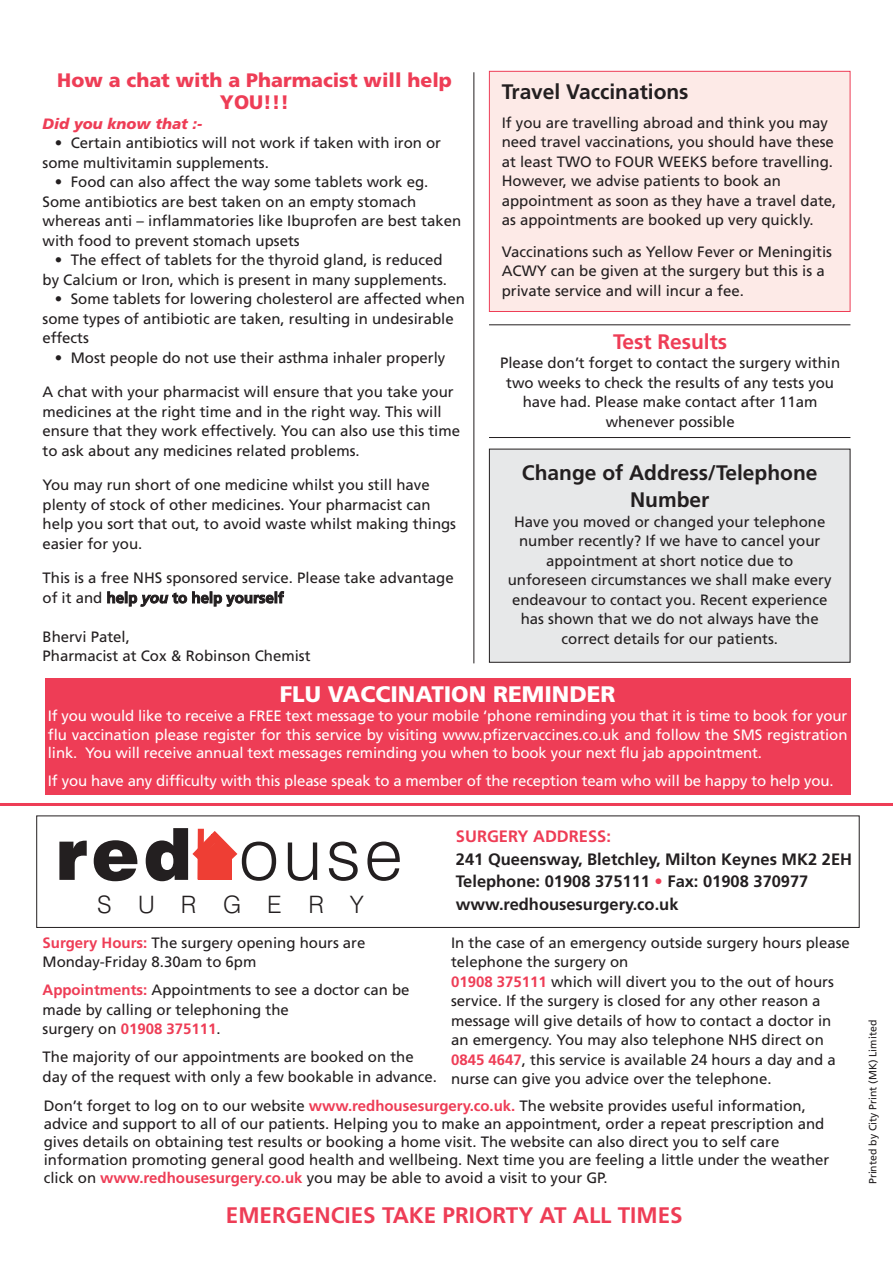
<style>
.page{position:relative;width:893px;height:1263px;background:#fff}
.page>*{position:absolute;margin:0;border:0;box-sizing:border-box;transform-origin:0 0}
.t1{font:300 72px "Swiss 721 BT";letter-spacing:.055em;color:#231f20}
.t2{font:300 24px "Swiss 721 BT";letter-spacing:1.1em;color:#231f20}
.t3{font:700 22.5px "Frutiger";color:#ee3d56}
.t4{font:900 22.5px "Frutiger";color:#fff}
.t5{font:700 21px/27px "Frutiger";color:#231f20;text-align:center}
.t6{font:700 21px "Frutiger";color:#ee3d56}
.t7{font:900 19.5px/22.5px "Frutiger";color:#ee3d56;text-align:center}
.t8{font:700 16.5px/22.5px "Frutiger";color:#231f20}
.t9{font:700 16.5px "Frutiger";color:#ee3d56}
.t10{font:15px/19.5px "Frutiger";color:#231f20}
.t11{font:15px/18.8px "Frutiger";letter-spacing:-.01em;color:#fff;text-align:justify}
.t12{font:italic 900 15px "Frutiger";color:#ee3d56}
.t13{font:10.5px "Frutiger";color:#231f20}
.s1{font-weight:700}
.s2{font-weight:700;font-style:italic}
.s3{font-weight:900}
.s4{color:#fff}
.s5{font-weight:700;color:#ee3d56}
.s6{color:#ee3d56}
</style>
<div class="page">
<div style="left:198px;top:852px;width:34px;height:27px;background:#ee3e34"></div>
<div style="left:197px;top:829px;width:7px;height:50px;background:#ee3e34"></div>
<svg style="left:192px;top:831px;width:45px;height:29px"></svg>
<hr style="left:0;top:803px;width:893px;height:3px;background:#ee3d56">
<div style="left:36px;top:815px;width:824px;height:113px;border:1px solid #231f20"></div>
<div style="left:45px;top:679px;width:805px;height:116px;background:#ee3d56"></div>
<div style="left:490px;top:72px;width:360px;height:239px;background:#fdeae7"></div>
<div style="left:489px;top:71px;width:361px;height:241px;border:1px solid #ee3d56"></div>
<div style="left:489px;top:449px;width:361px;height:213px;background:#e7e8e9"></div>
<div style="left:489px;top:449px;width:361px;height:214px;border:1px solid #231f20"></div>
<hr style="left:489px;top:324px;width:361px;height:1px;background:#231f20">
<hr style="left:489px;top:437px;width:361px;height:1px;background:#231f20">
<hr style="left:473px;top:72px;width:1px;height:591px;background:#231f20">
<h3 class="t7" style="left:57px;top:70px;width:396px">How a chat with a Pharmacist will help<br>YOU!!!</h3>
<p class="t12" style="left:43px;top:118px;width:161px">Did you know that :-</p>
<p class="t10" style="left:43px;top:135px;width:400px;text-indent:12px">• Certain antibiotics will not work if taken with iron or some multivitamin supplements.</p>
<p class="t10" style="left:43px;top:174px;width:420px;text-indent:12px">• Food can also affect the way some tablets work eg.<br>Some antibiotics are best taken on an empty stomach whereas anti – inflammatories like Ibuprofen are best taken with food to prevent stomach upsets</p>
<p class="t10" style="left:43px;top:252px;width:406px;text-align:center">• The effect of tablets for the thyroid gland, is reduced by Calcium or Iron, which is present in many supplements.</p>
<p class="t10" style="left:43px;top:291px;width:424px;text-indent:12px">• Some tablets for lowering cholesterol are affected when some types of antibiotic are taken, resulting in undesirable effects</p>
<p class="t10" style="left:55px;top:349px;width:392px">• Most people do not use their asthma inhaler properly</p>
<p class="t10" style="left:43px;top:384px;width:419px">A chat with your pharmacist will ensure that you take your medicines at the right time and in the right way. This will ensure that they work effectively. You can also use this time to ask about any medicines related problems.</p>
<p class="t10" style="left:43px;top:477px;width:415px">You may run short of one medicine whilst you still have plenty of stock of other medicines. Your pharmacist can help you sort that out, to avoid waste whilst making things easier for you.</p>
<p class="t10" style="left:43px;top:570px;width:413px">This is a free NHS sponsored service. Please take advantage of it and <span class="s1">help</span> <span class="s2">you</span> <span class="s1">to help yourself</span></p>
<p class="t10" style="left:43px;top:628px;width:270px">Bhervi Patel,<br>Pharmacist at Cox &amp; Robinson Chemist</p>
<h3 class="t5" style="left:502px;top:80px;width:188px">Travel Vaccinations</h3>
<p class="t10" style="left:502px;top:114px;width:336px">If you are travelling abroad and think you may need travel vaccinations, you should have these at least TWO to FOUR WEEKS before travelling.<br>However, we advise patients to book an appointment as soon as they have a travel date, as appointments are booked up very quickly.</p>
<p class="t10" style="left:502px;top:243px;width:332px">Vaccinations such as Yellow Fever or Meningitis<br>ACWY can be given at the surgery but this is a private service and will incur a fee.</p>
<h3 class="t6" style="left:613px;top:333px;width:116px">Test Results</h3>
<p class="t10" style="left:500px;top:354px;width:342px;text-align:center">Please don’t forget to contact the surgery within two weeks to check the results of any tests you have had. Please make contact after 11am whenever possible</p>
<h3 class="t5" style="left:522px;top:461px;width:297px">Change of Address/Telephone<br>Number</h3>
<p class="t10" style="left:508px;top:513px;width:325px;text-align:center">Have you moved or changed your telephone number recently? If we have to cancel your appointment at short notice due to unforeseen circumstances we shall make every endeavour to contact you. Recent experience has shown that we do not always have the correct details for our patients.</p>
<h3 class="t4" style="left:280px;top:685px;width:337px">FLU VACCINATION REMINDER</h3>
<p class="t11" style="left:48px;top:707px;width:801px">If you would like to receive a FREE text message to your mobile ‘phone reminding you that it is time to book for your flu vaccination please register for this service by visiting www.pfizervaccines.co.uk and follow the SMS registration link. You will receive annual text messages reminding you when to book your next flu jab appointment.</p>
<p class="t11" style="left:48px;top:772px;width:787px">If you have any difficulty with this please speak to a member of the reception team who will be happy to help you.</p>
<h1 class="t1" style="left:55px;top:810px;width:349px"><span class="s3">red</span><span class="s4">h</span>ouse</h1>
<h2 class="t2" style="left:97px;top:889px;width:268px">SURGERY</h2>
<p class="t10" style="left:43px;top:934px;width:324px"><span class="s5">Surgery Hours:</span> The surgery opening hours are<br>Monday-Friday 8.30am to 6pm</p>
<p class="t10" style="left:43px;top:981px;width:369px"><span class="s5">Appointments:</span> Appointments to see a doctor can be made by calling or telephoning the<br>surgery on <span class="s5">01908 375111</span>.</p>
<p class="t10" style="left:43px;top:1048px;width:396px">The majority of our appointments are booked on the day of the request with only a few bookable in advance.</p>
<p class="t9" style="left:456px;top:830px;width:157px">SURGERY ADDRESS:</p>
<p class="t8" style="left:456px;top:849px;width:398px">241 Queensway, Bletchley, Milton Keynes MK2 2EH<br>Telephone: 01908 375111 <span class="s6">•</span> Fax: 01908 370977 www.redhousesurgery.co.uk</p>
<p class="t10" style="left:451px;top:934px;width:400px">In the case of an emergency outside surgery hours please telephone the surgery on<br><span class="s5">01908 375111</span> which will divert you to the out of hours service. If the surgery is closed for any other reason a message will give details of how to contact a doctor in an emergency. You may also telephone NHS direct on <span class="s5">0845 4647</span>, this service is available 24 hours a day and a nurse can give you advice over the telephone.</p>
<p class="t10" style="left:44px;top:1098px;width:787px;line-height:18px">Don’t forget to log on to our website <span class="s5">www.redhousesurgery.co.uk.</span> The website provides useful information, advice and support to all of our patients. Helping you to make an appointment, order a repeat prescription and gives details on obtaining test results or booking a home visit. The website can also direct you to self care information promoting general good health and wellbeing. Next time you are feeling a little under the weather click on <span class="s5">www.redhousesurgery.co.uk</span> you may be able to avoid a visit to your GP.</p>
<h3 class="t3" style="left:226px;top:1206px;width:458px">EMERGENCIES TAKE PRIORTY AT ALL TIMES</h3>
<p class="t13" style="left:868px;top:1184px;width:166px;rotate:-90deg">Printed by City Print (MK) Limited</p>
</div>
